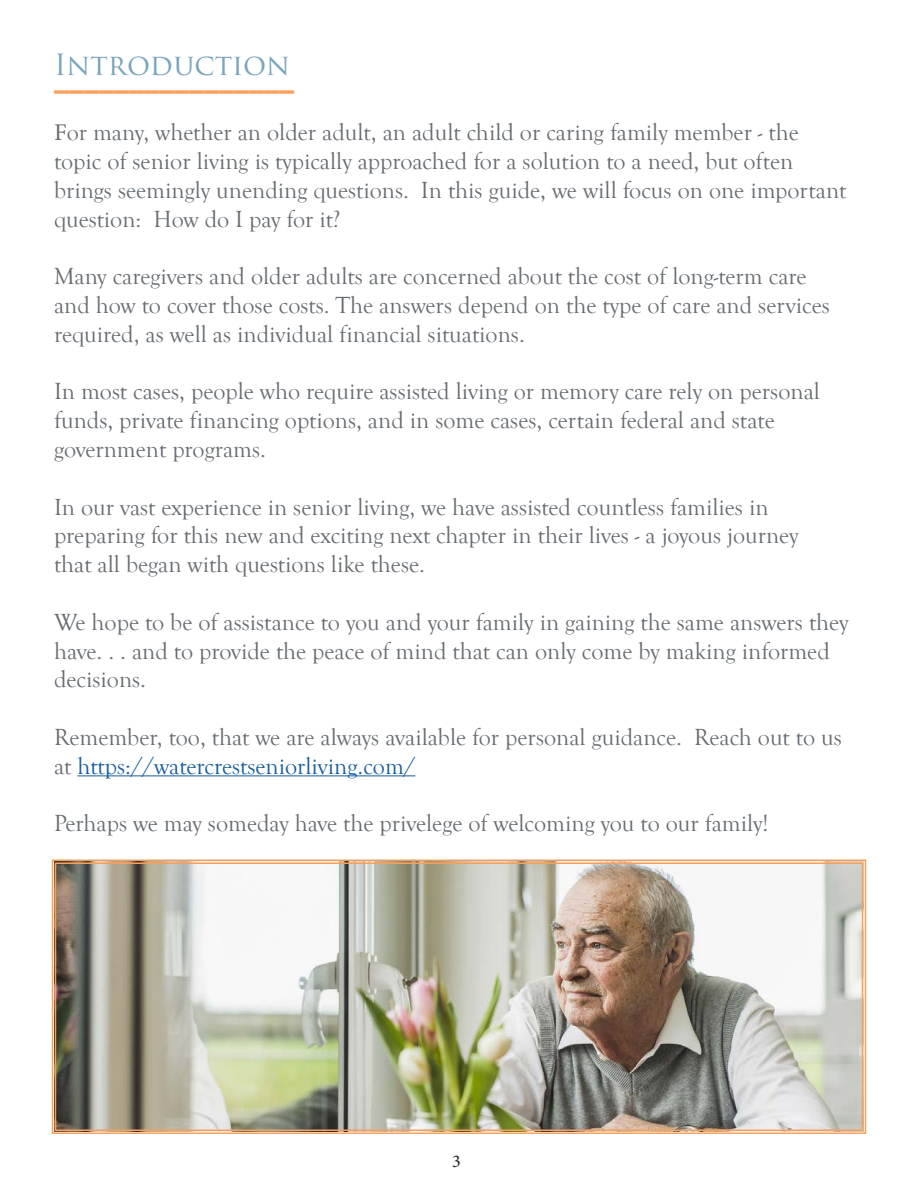
<style>
.page{position:relative;width:918px;height:1188px;background:#fff}
.page>*{position:absolute;margin:0;border:0;box-sizing:border-box;transform-origin:0 0}
.t1{font:30px "Bauhaus 93";color:#f8a05b}
.t2{font:28.5px "Trajan Pro 3";color:#78a5bb}
.t3{font:24px/28.8px "Goudy Old Style T";color:#666c72}
.t4{font:18px "Minion Pro";color:#231f20}
.s1{font-family:"Minion Pro"}
.s2{color:#175d9e}
</style>
<div class="page">
<hr style="left:77px;top:775px;width:338px;height:1px;background:#175d9e">
<img style="left:51px;top:859px;width:816px;height:275px">
<p class="t2" style="left:54px;top:46px;width:238px">Introduction</p>
<p class="t1" style="left:54px;top:62px;width:241px">________________</p>
<p class="t3" style="left:54px;top:118px;width:794px"><span class="s1">F</span>or many, whether an older adult, an adult child or caring family member - the topic of senior living is typically approached for a solution to a need, but often brings seemingly unending questions. In this guide, we will focus on one important question: How do I pay for it?</p>
<p class="t3" style="left:54px;top:262px;width:754px">Many caregivers and older adults are concerned about the cost of long-term care</p>
<p class="t3" style="left:54px;top:291px;width:777px">and how to cover those costs. The answers depend on the type of care and services</p>
<p class="t3" style="left:54px;top:320px;width:472px">required, as well as individual financial situations.</p>
<p class="t3" style="left:54px;top:378px;width:767px">In most cases, people who require assisted living or memory care rely on personal funds, private financing options, and in some cases, certain federal and state</p>
<p class="t3" style="left:54px;top:435px;width:214px">government programs.</p>
<p class="t3" style="left:54px;top:493px;width:746px">In our vast experience in senior living, we have assisted countless families in preparing for this new and exciting next chapter in their lives - a joyous journey that all began with questions like these.</p>
<p class="t3" style="left:54px;top:608px;width:796px">We hope to be of assistance to you and your family in gaining the same answers they have. . . and to provide the peace of mind that can only come by making informed decisions.</p>
<p class="t3" style="left:54px;top:723px;width:789px">Remember, too, that we are always available for personal guidance. Reach out to us at <span class="s2">https://watercrestseniorliving.com/</span></p>
<p class="t3" style="left:54px;top:810px;width:716px">Perhaps we may someday have the privelege of welcoming you to our family!</p>
<p class="t4" style="left:452px;top:1149px;width:10px">3</p>
</div>
